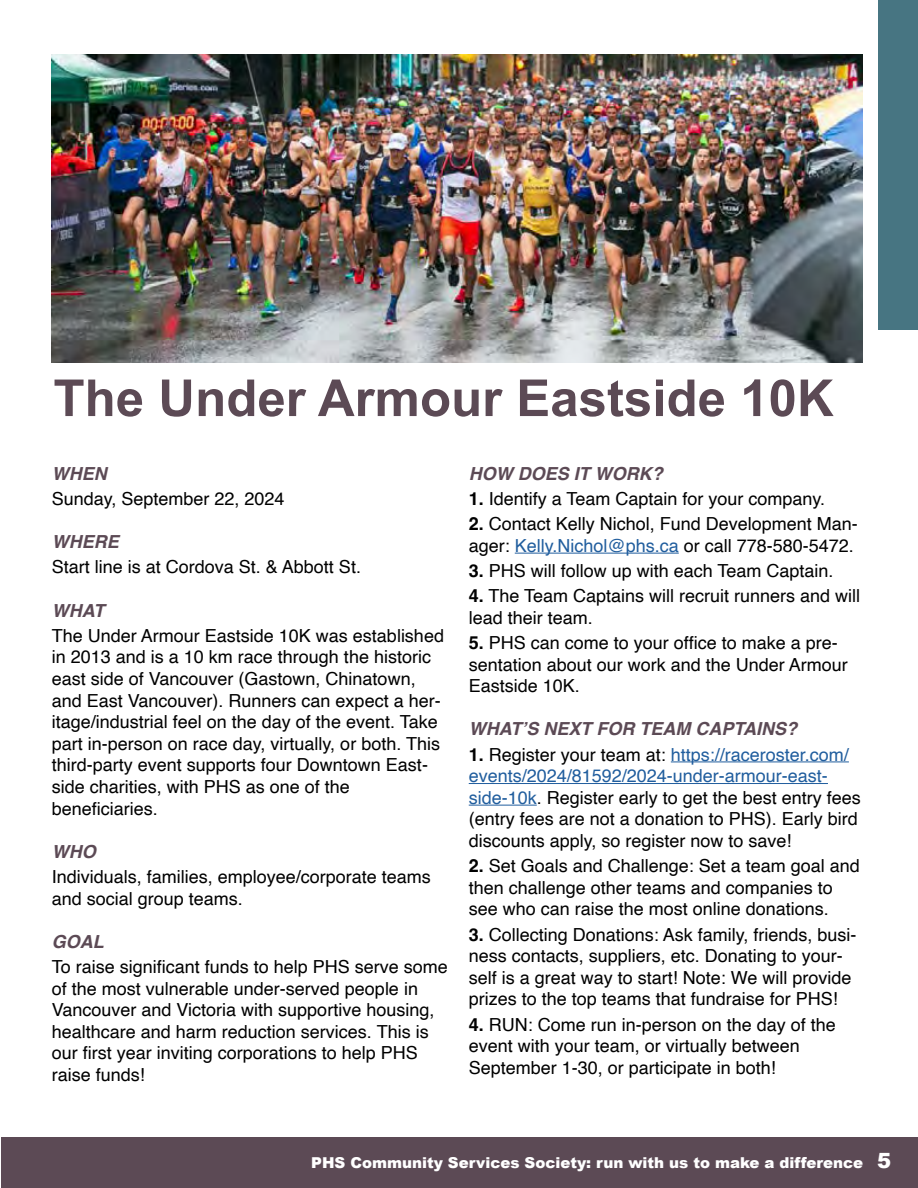
<style>
.page{position:relative;width:918px;height:1188px;background:#fff}
.page>*{position:absolute;margin:0;border:0;box-sizing:border-box;transform-origin:0 0}
.t1{font:700 51px "Arial";color:#5c4a55}
.t2{font:18px/21.6px "Helvetica";color:#000}
.t3{font:italic 700 18px "Helvetica";color:#5c4a55}
.t4{font:900 15px "Arial";color:#fff}
.s1{font-weight:700}
.s2{color:#215e9e}
.s3{font-size:21px}
</style>
<div class="page">
<div style="left:1px;top:1137px;width:917px;height:51px;background:#5c4a55"></div>
<div style="left:878px;top:0;width:40px;height:330px;background:#477582"></div>
<hr style="left:515px;top:553px;width:164px;height:1px;background:#215e9e">
<hr style="left:671px;top:761px;width:178px;height:1px;background:#215e9e">
<hr style="left:469px;top:783px;width:359px;height:1px;background:#215e9e">
<hr style="left:469px;top:805px;width:68px;height:1px;background:#215e9e">
<img style="left:52px;top:54px;width:811px;height:309px">
<h1 class="t1" style="left:53px;top:365px;width:782px">The Under Armour Eastside 10K</h1>
<p class="t3" style="left:52px;top:462px;width:56px">WHEN</p>
<p class="t2" style="left:52px;top:488px;width:234px">Sunday, September 22, 2024</p>
<p class="t3" style="left:52px;top:531px;width:68px">WHERE</p>
<p class="t2" style="left:52px;top:557px;width:311px">Start line is at Cordova St. &amp; Abbott St.</p>
<p class="t3" style="left:52px;top:599px;width:54px">WHAT</p>
<p class="t2" style="left:52px;top:625px;width:394px">The Under Armour Eastside 10K was established in 2013 and is a 10 km race through the historic east side of Vancouver (Gastown, Chinatown, and East Vancouver). Runners can expect a her&shy;itage/industrial feel on the day of the event. Take part in-person on race day, virtually, or both. This third-party event supports four Downtown East&shy;side charities, with PHS as one of the beneficiaries.</p>
<p class="t3" style="left:52px;top:840px;width:45px">WHO</p>
<p class="t2" style="left:52px;top:866px;width:381px">Individuals, families, employee/corporate teams and social group teams.</p>
<p class="t3" style="left:52px;top:930px;width:54px">GOAL</p>
<p class="t2" style="left:52px;top:956px;width:398px">To raise significant funds to help PHS serve some of the most vulnerable under-served people in Vancouver and Victoria with supportive housing, healthcare and harm reduction services. This is our first year inviting corporations to help PHS raise funds!</p>
<p class="t3" style="left:469px;top:462px;width:196px">HOW DOES IT WORK?</p>
<p class="t2" style="left:469px;top:488px;width:358px"><span class="s1">1.</span> Identify a Team Captain for your company.</p>
<p class="t2" style="left:469px;top:514px;width:391px"><span class="s1">2.</span> Contact Kelly Nichol, Fund Development Man&shy;ager: <span class="s2">Kelly.Nichol@phs.ca</span> or call 778-580-5472.</p>
<p class="t2" style="left:469px;top:560px;width:366px"><span class="s1">3.</span> PHS will follow up with each Team Captain.</p>
<p class="t2" style="left:469px;top:586px;width:393px"><span class="s1">4.</span> The Team Captains will recruit runners and will lead their team.</p>
<p class="t2" style="left:469px;top:632px;width:381px"><span class="s1">5.</span> PHS can come to your office to make a pre&shy;sentation about our work and the Under Armour<br>Eastside 10K.</p>
<p class="t3" style="left:469px;top:718px;width:330px">WHAT’S NEXT FOR TEAM CAPTAINS?</p>
<p class="t2" style="left:469px;top:744px;width:394px"><span class="s1">1.</span> Register your team at: <span class="s2">https://raceroster.com/ events/2024/81592/2024-under-armour-east&shy;side-10k</span>. Register early to get the best entry fees (entry fees are not a donation to PHS). Early bird discounts apply, so register now to save!</p>
<p class="t2" style="left:469px;top:856px;width:393px"><span class="s1">2.</span> Set Goals and Challenge: Set a team goal and then challenge other teams and companies to see who can raise the most online donations.</p>
<p class="t2" style="left:469px;top:924px;width:389px"><span class="s1">3.</span> Collecting Donations: Ask family, friends, busi&shy;ness contacts, suppliers, etc. Donating to your&shy;self is a great way to start! Note: We will provide prizes to the top teams that fundraise for PHS!</p>
<p class="t2" style="left:469px;top:1014px;width:369px"><span class="s1">4.</span> RUN: Come run in-person on the day of the event with your team, or virtually between<br>September 1-30, or participate in both!</p>
<p class="t4" style="left:311px;top:1152px;width:582px">PHS Community Services Society: run with us to make a difference <span class="s3">5</span></p>
</div>
